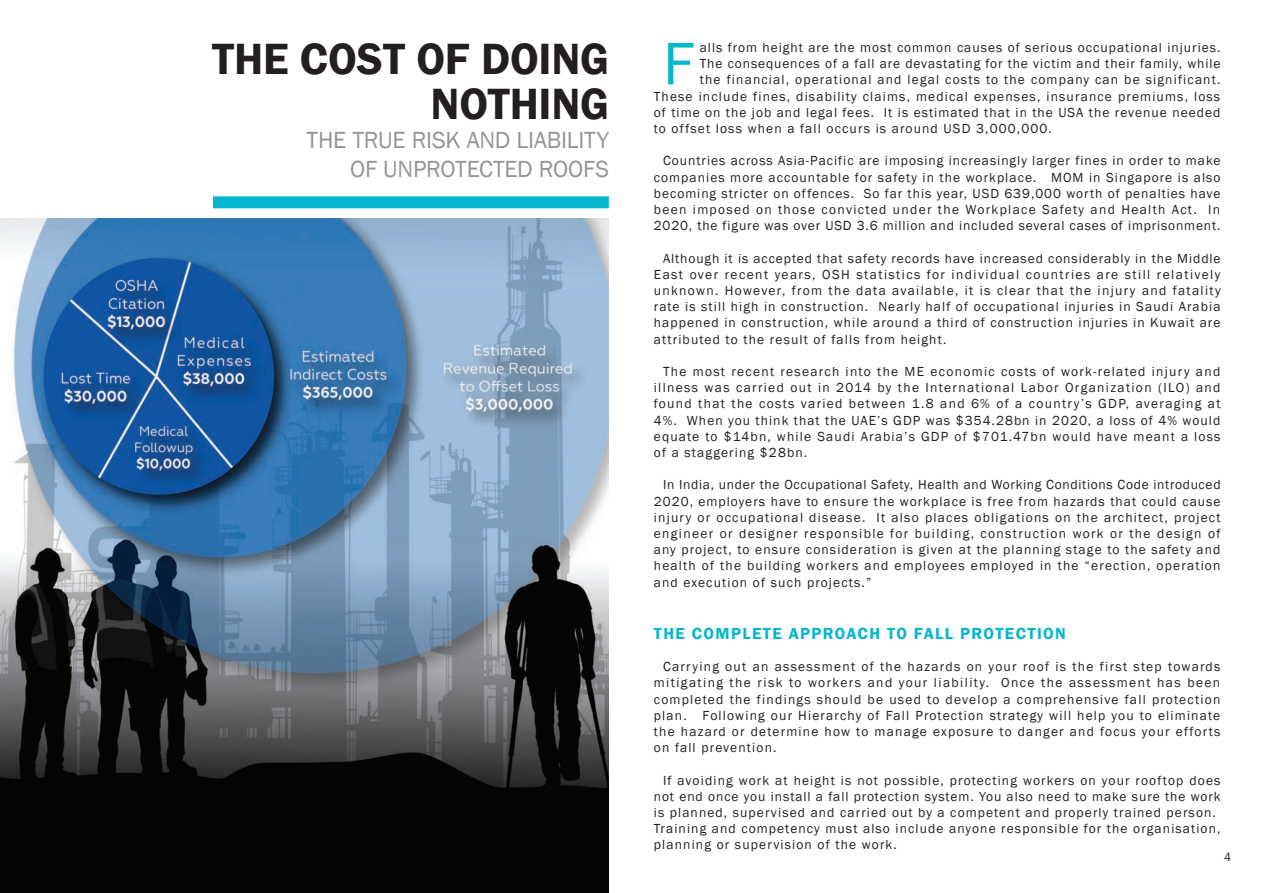
<style>
.page{position:relative;width:1263px;height:893px;background:#fff}
.page>*{position:absolute;margin:0;border:0;box-sizing:border-box;transform-origin:0 0}
.body{font:62.1px "Franklin Gothic";color:#03b6cd}
.t1{font:600 45px "Franklin Gothic";letter-spacing:-.005em;color:#231f20}
.t2{font:24px "Franklin Gothic";letter-spacing:-.01em;color:#939598}
.body-2{font:600 16.5px "Franklin Gothic";letter-spacing:.085em;color:#03b6cd}
.body-3{font:13.5px/16.2px "Franklin Gothic";letter-spacing:.08em;color:#231f20;text-align:justify}
.deck{font:12px "Franklin Gothic";color:#231f20}
</style>
<div class="page">
<img style="left:0;top:219px;width:609px;height:674px">
<div style="left:213px;top:196px;width:396px;height:12px;background:#03b6cd"></div>
<p class="t1" style="left:212px;top:31px;width:398px">THE COST OF DOING</p>
<p class="t1" style="left:431px;top:76px;width:180px">NOTHING</p>
<p class="t2" style="left:307px;top:125px;width:304px">THE TRUE RISK AND LIABILITY</p>
<p class="t2" style="left:350px;top:154px;width:261px">OF UNPROTECTED ROOFS</p>
<p class="body" style="left:663px;top:25px;width:33px">F</p>
<p class="body-3" style="left:700px;top:40px;width:522px">alls from height are the most common causes of serious occupational injuries.</p>
<p class="body-3" style="left:700px;top:56px;width:522px">The consequences of a fall are devastating for the victim and their family, while</p>
<p class="body-3" style="left:700px;top:72px;width:522px">the financial, operational and legal costs to the company can be significant.</p>
<p class="body-3" style="left:654px;top:88px;width:568px">These include fines, disability claims, medical expenses, insurance premiums, loss</p>
<p class="body-3" style="left:654px;top:104px;width:568px">of time on the job and legal fees. It is estimated that in the USA the revenue needed</p>
<p class="body-3" style="left:654px;top:121px;width:400px">to offset loss when a fall occurs is around USD 3,000,000.</p>
<p class="body-3" style="left:654px;top:153px;width:568px;text-indent:9px">Countries across Asia-Pacific are imposing increasingly larger fines in order to make companies more accountable for safety in the workplace. MOM in Singapore is also becoming stricter on offences. So far this year, USD 639,000 worth of penalties have been imposed on those convicted under the Workplace Safety and Health Act. In 2020, the figure was over USD 3.6 million and included several cases of imprisonment.</p>
<p class="body-3" style="left:654px;top:250px;width:568px;text-indent:9px">Although it is accepted that safety records have increased considerably in the Middle East over recent years, OSH statistics for individual countries are still relatively unknown. However, from the data available, it is clear that the injury and fatality rate is still high in construction. Nearly half of occupational injuries in Saudi Arabia happened in construction, while around a third of construction injuries in Kuwait are attributed to the result of falls from height.</p>
<p class="body-3" style="left:654px;top:364px;width:568px;text-indent:9px">The most recent research into the ME economic costs of work-related injury and illness was carried out in 2014 by the International Labor Organization (ILO) and found that the costs varied between 1.8 and 6% of a country’s GDP, averaging at 4%. When you think that the UAE’s GDP was $354.28bn in 2020, a loss of 4% would equate to $14bn, while Saudi Arabia’s GDP of $701.47bn would have meant a loss of a staggering $28bn.</p>
<p class="body-3" style="left:654px;top:477px;width:568px;text-indent:9px">In India, under the Occupational Safety, Health and Working Conditions Code introduced 2020, employers have to ensure the workplace is free from hazards that could cause injury or occupational disease. It also places obligations on the architect, project engineer or designer responsible for building, construction work or the design of any project, to ensure consideration is given at the planning stage to the safety and health of the building workers and employees employed in the “erection, operation and execution of such projects.”</p>
<p class="body-2" style="left:654px;top:623px;width:413px">THE COMPLETE APPROACH TO FALL PROTECTION</p>
<p class="body-3" style="left:654px;top:659px;width:568px;text-indent:9px">Carrying out an assessment of the hazards on your roof is the first step towards mitigating the risk to workers and your liability. Once the assessment has been completed the findings should be used to develop a comprehensive fall protection plan. Following our Hierarchy of Fall Protection strategy will help you to eliminate the hazard or determine how to manage exposure to danger and focus your efforts on fall prevention.</p>
<p class="body-3" style="left:654px;top:772px;width:568px;text-align:left;text-indent:9px">If avoiding work at height is not possible, protecting workers on your rooftop does not end once you install a fall protection system. You also need to make sure the work is planned, supervised and carried out by a competent and properly trained person.<br>Training and competency must also include anyone responsible for the organisation, planning or supervision of the work.</p>
<p class="deck" style="left:1224px;top:850px;width:9px">4</p>
</div>
